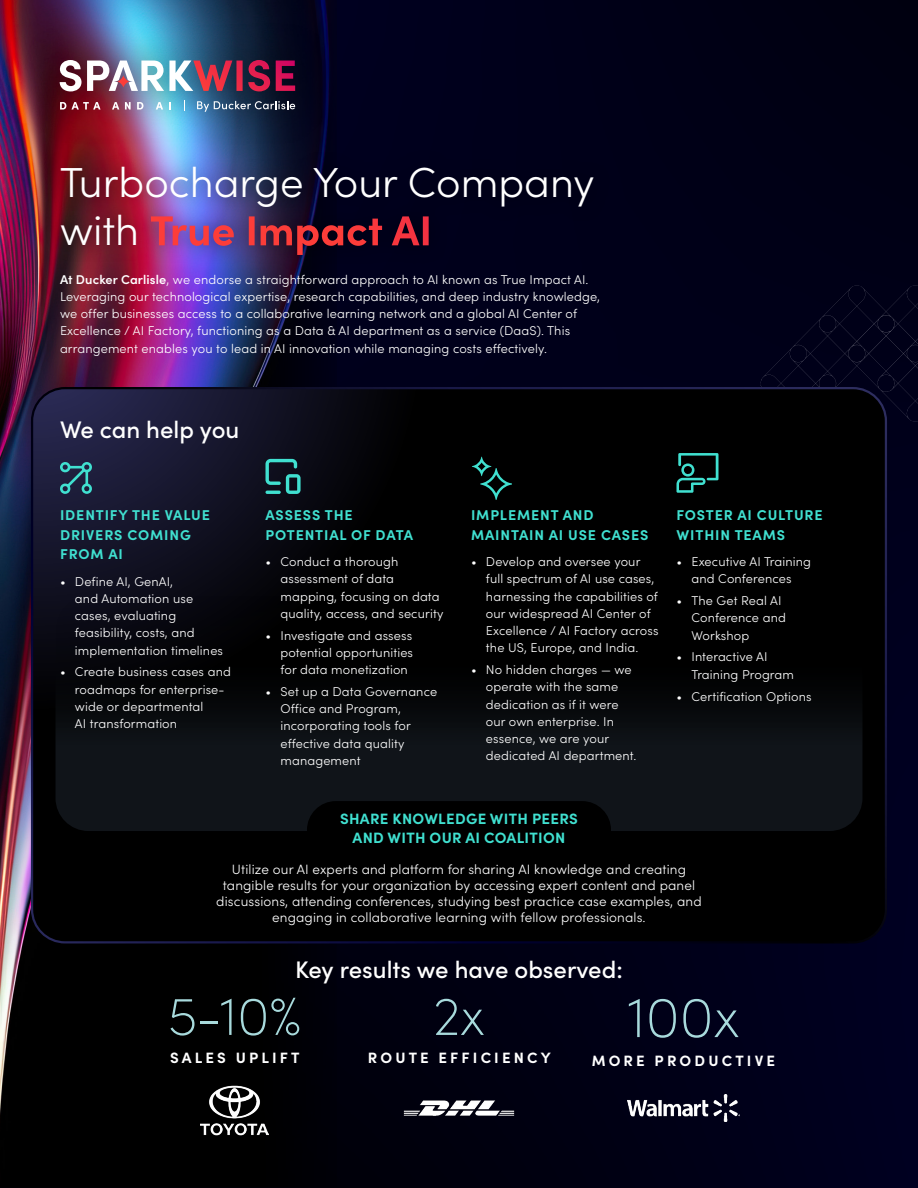
<style>
.page{position:relative;width:918px;height:1188px;background:#fff}
.page>*{position:absolute;margin:0;border:0;box-sizing:border-box;transform-origin:0 0}
.t1{font:200 57px "Sofia Pro";color:#a8dadc}
.t2{font:200 54px "Sofia Pro";color:#a8dadc}
.t3{font:300 42px/48px "Sofia Pro";color:#fff}
.t4{font:500 24px "Sofia Pro";color:#fff}
.t5{font:700 15px/19.5px "Sofia Pro";letter-spacing:.02em;color:#40e0d0;text-align:center}
.t6{font:700 15px "Sofia Pro";letter-spacing:.21em;color:#fff}
.t7{font:700 14.25px/19.5px "Sofia Pro";letter-spacing:.06em;color:#40e0d0}
.t8{font:300 13.5px/16.2px "Sofia Pro";letter-spacing:.01em;color:#fff;text-align:center}
.t9{font:300 12.75px/17.2px "Sofia Pro";letter-spacing:.01em;color:#fff}
.s1{font-weight:700}
.s2{font-weight:600}
</style>
<div class="page">
<img style="left:0;top:0;width:918px;height:1188px">
<img style="left:0;top:0;width:336px;height:1187px">
<svg style="left:760px;top:285px;width:158px;height:137px;background:#02021a"></svg>
<div style="left:21px;top:20px;width:312px;height:128px;background:#000;opacity:.8"></div>
<svg style="left:60px;top:102px;width:41px;height:8px"></svg>
<svg style="left:112px;top:102px;width:7px;height:8px"></svg>
<svg style="left:125px;top:102px;width:6px;height:8px"></svg>
<svg style="left:137px;top:102px;width:6px;height:8px"></svg>
<svg style="left:156px;top:102px;width:7px;height:8px"></svg>
<svg style="left:197px;top:101px;width:98px;height:11px"></svg>
<img style="left:60px;top:60px;width:235px;height:31px">
<div style="left:43px;top:148px;width:569px;height:126px;background:#000;opacity:.55"></div>
<svg style="left:32px;top:388px;width:854px;height:554px;background:#04040a"></svg>
<div style="left:56px;top:596px;width:806px;height:235px;background:linear-gradient(to bottom,#000,#13181e);border-radius:33px"></div>
<div style="left:307px;top:801px;width:304px;height:58px;background:#000;border-radius:29px"></div>
<svg style="left:60px;top:462px;width:32px;height:32px"></svg>
<svg style="left:266px;top:459px;width:35px;height:35px"></svg>
<svg style="left:677px;top:453px;width:41px;height:40px;background:#12403b"></svg>
<svg style="left:472px;top:457px;width:40px;height:43px;background:#0a2422"></svg>
<img style="left:201px;top:1085px;width:67px;height:51px">
<img style="left:390px;top:1093px;width:138px;height:29px">
<img style="left:627px;top:1094px;width:113px;height:27px">
<h3 class="t3" style="left:60px;top:156px;width:536px">Turbocharge Your Company with <span class="s1">True Impact AI</span></h3>
<p class="t9" style="left:60px;top:270px;width:542px"><span class="s2">At Ducker Carlisle</span>, we endorse a straightforward approach to AI known as True Impact AI.<br>Leveraging our technological expertise, research capabilities, and deep industry knowledge, we offer businesses access to a collaborative learning network and a global AI Center of Excellence / AI Factory, functioning as a Data &amp; AI department as a service (DaaS). This arrangement enables you to lead in AI innovation while managing costs effectively.</p>
<h3 class="t4" style="left:60px;top:412px;width:181px">We can help you</h3>
<p class="t7" style="left:60px;top:504px;width:151px">IDENTIFY THE VALUE<br>DRIVERS COMING<br>FROM AI</p>
<p class="t9" style="left:75px;top:572px;width:150px;text-indent:-15px">• Define AI, GenAI,<br>and Automation use cases, evaluating feasibility, costs, and implementation timelines</p>
<p class="t9" style="left:75px;top:663px;width:157px;text-indent:-15px">• Create business cases and roadmaps for enterprise&shy;wide or departmental<br>AI transformation</p>
<p class="t7" style="left:266px;top:504px;width:149px">ASSESS THE<br>POTENTIAL OF DATA</p>
<p class="t9" style="left:280px;top:552px;width:164px;text-indent:-15px">• Conduct a thorough assessment of data mapping, focusing on data quality, access, and security</p>
<p class="t9" style="left:280px;top:626px;width:134px;text-align:justify;text-indent:-15px">• Investigate and assess potential opportunities for data monetization</p>
<p class="t9" style="left:280px;top:682px;width:158px;text-indent:-15px">• Set up a Data Governance<br>Office and Program, incorporating tools for effective data quality management</p>
<p class="t7" style="left:471px;top:504px;width:179px">IMPLEMENT AND<br>MAINTAIN AI USE CASES</p>
<p class="t9" style="left:486px;top:552px;width:174px;text-indent:-15px">• Develop and oversee your full spectrum of AI use cases, harnessing the capabilities of our widespread AI Center of<br>Excellence / AI Factory across the US, Europe, and India.</p>
<p class="t9" style="left:486px;top:660px;width:152px;text-indent:-15px">• No hidden charges — we operate with the same dedication as if it were our own enterprise. In essence, we are your dedicated AI department.</p>
<p class="t5" style="left:340px;top:807px;width:239px">SHARE KNOWLEDGE WITH PEERS<br>AND WITH OUR AI COALITION</p>
<p class="t7" style="left:677px;top:504px;width:148px">FOSTER AI CULTURE<br>WITHIN TEAMS</p>
<p class="t9" style="left:676px;top:552px;width:136px;text-align:center">• Executive AI Training and Conferences</p>
<p class="t9" style="left:691px;top:591px;width:96px;text-indent:-15px">• The Get Real AI<br>Conference and<br>Workshop</p>
<p class="t9" style="left:691px;top:648px;width:104px;text-indent:-15px">• Interactive AI<br>Training Program</p>
<p class="t9" style="left:676px;top:687px;width:137px">• Certification Options</p>
<p class="t8" style="left:216px;top:860px;width:487px">Utilize our AI experts and platform for sharing AI knowledge and creating tangible results for your organization by accessing expert content and panel discussions, attending conferences, studying best practice case examples, and engaging in collaborative learning with fellow professionals.</p>
<h3 class="t4" style="left:295px;top:952px;width:329px">Key results we have observed:</h3>
<h2 class="t2" style="left:168px;top:977px;width:135px">5-10%</h2>
<p class="t6" style="left:170px;top:1047px;width:131px">SALES UPLIFT</p>
<h2 class="t2" style="left:433px;top:977px;width:53px">2x</h2>
<p class="t6" style="left:368px;top:1047px;width:184px">ROUTE EFFICIENCY</p>
<h1 class="t1" style="left:627px;top:976px;width:114px">100x</h1>
<p class="t6" style="left:592px;top:1049px;width:185px">MORE PRODUCTIVE</p>
</div>
